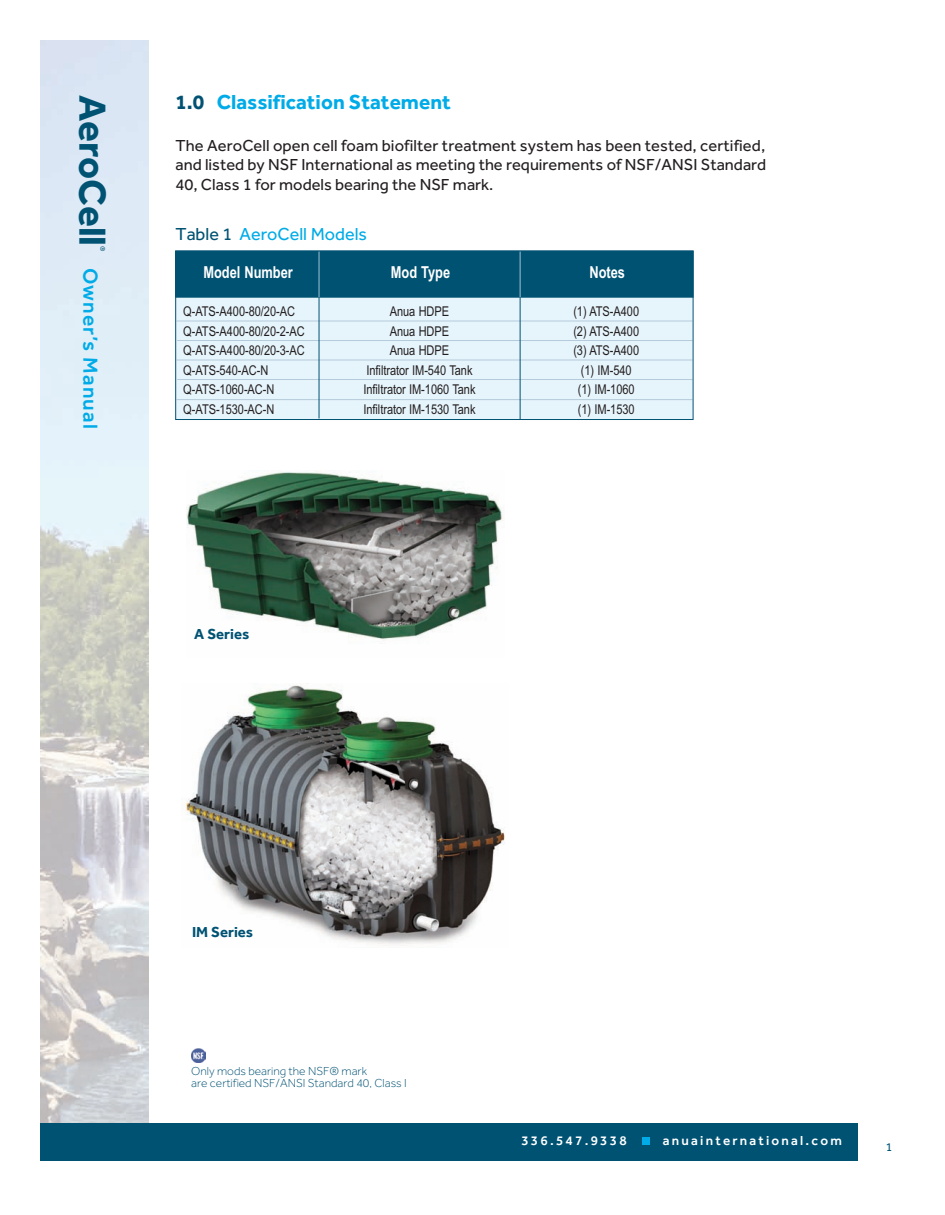
<style>
.page{position:relative;width:945px;height:1215px;background:#fff}
.page>*{position:absolute;margin:0;border:0;box-sizing:border-box;transform-origin:0 0}
.t1{font:700 39px "Effra";color:#005273}
.t2{font:700 21px "Effra";color:#00abe7}
.t3{font:500 21px "Effra";letter-spacing:.055em;color:#00abe7}
.t4{font:18px "Effra";color:#00abe7}
.t5{font:16.5px/19.5px "Effra";color:#231f20;text-align:justify}
.t6{font:700 16.5px "Arial Narrow";color:#fff;scale:.95 1}
.t7{font:700 15px "Effra";color:#005273}
.t8{font:13.5px "Arial Narrow";letter-spacing:-.005em;color:#231f20}
.t9{font:500 13.5px "Effra";letter-spacing:.165em;color:#fff}
.t10{font:300 12px/12px "Effra";color:#005273}
.t11{font:12px "Effra";color:#005273}
.t12{font:6.75px "Effra";color:#005273}
.s1{color:#005273}
</style>
<div class="page">
<img style="left:40px;top:40px;width:108px;height:1083px">
<div style="left:40px;top:1123px;width:818px;height:38px;background:#005273"></div>
<div style="left:643px;top:1138px;width:7px;height:7px;background:#00abe7"></div>
<img style="left:185px;top:683px;width:320px;height:261px">
<img style="left:187px;top:472px;width:316px;height:169px">
<div style="left:176px;top:297px;width:517px;height:122px;background:#e6f4fb"></div>
<hr style="left:177px;top:321px;width:516px;height:1px;background:#b5cbda">
<hr style="left:177px;top:340px;width:516px;height:1px;background:#b5cbda">
<hr style="left:177px;top:360px;width:516px;height:1px;background:#b5cbda">
<hr style="left:177px;top:379px;width:516px;height:1px;background:#b5cbda">
<hr style="left:177px;top:399px;width:516px;height:1px;background:#b5cbda">
<div style="left:176px;top:251px;width:517px;height:46px;background:#005273"></div>
<hr style="left:319px;top:297px;width:1px;height:121px;background:#005273">
<hr style="left:319px;top:251px;width:1px;height:46px;background:#a4c1d2">
<hr style="left:520px;top:297px;width:1px;height:123px;background:#005273">
<hr style="left:520px;top:251px;width:1px;height:46px;background:#a4c1d2">
<div style="left:176px;top:251px;width:517px;height:169px;border:1px solid #005273"></div>
<img style="left:191px;top:1048px;width:15px;height:15px">
<h1 class="t1" style="left:116px;top:94px;width:153px;rotate:90deg">AeroCell</h1>
<p class="t12" style="left:107px;top:246px;width:7px;rotate:90deg">®</p>
<h2 class="t3" style="left:103px;top:268px;width:163px;rotate:90deg">Owner’s Manual</h2>
<h2 class="t2" style="left:176px;top:89px;width:277px"><span class="s1">1.0</span> Classification Statement</h2>
<p class="t5" style="left:176px;top:135px;width:592px">The AeroCell open cell foam biofilter treatment system has been tested, certified, and listed by NSF International as meeting the requirements of NSF/ANSI Standard 40, Class 1 for models bearing the NSF mark.</p>
<h3 class="t4" style="left:176px;top:223px;width:193px"><span class="s1">Table 1</span> AeroCell Models</h3>
<p class="t6" style="left:203px;top:263px;width:96px">Model Number</p>
<p class="t6" style="left:391px;top:263px;width:64px">Mod Type</p>
<p class="t6" style="left:589px;top:263px;width:39px">Notes</p>
<p class="t8" style="left:183px;top:304px;width:113px">Q-ATS-A400-80/20-AC</p>
<p class="t8" style="left:390px;top:304px;width:61px">Anua HDPE</p>
<p class="t8" style="left:573px;top:304px;width:67px">(1) ATS-A400</p>
<p class="t8" style="left:183px;top:323px;width:123px">Q-ATS-A400-80/20-2-AC</p>
<p class="t8" style="left:390px;top:323px;width:61px">Anua HDPE</p>
<p class="t8" style="left:573px;top:323px;width:67px">(2) ATS-A400</p>
<p class="t8" style="left:183px;top:343px;width:123px">Q-ATS-A400-80/20-3-AC</p>
<p class="t8" style="left:390px;top:343px;width:61px">Anua HDPE</p>
<p class="t8" style="left:573px;top:343px;width:67px">(3) ATS-A400</p>
<p class="t8" style="left:183px;top:362px;width:87px">Q-ATS-540-AC-N</p>
<p class="t8" style="left:367px;top:362px;width:108px">Infiltrator IM-540 Tank</p>
<p class="t8" style="left:581px;top:362px;width:52px">(1) IM-540</p>
<p class="t8" style="left:183px;top:382px;width:93px">Q-ATS-1060-AC-N</p>
<p class="t8" style="left:363px;top:382px;width:114px">Infiltrator IM-1060 Tank</p>
<p class="t8" style="left:578px;top:382px;width:58px">(1) IM-1060</p>
<p class="t8" style="left:183px;top:401px;width:93px">Q-ATS-1530-AC-N</p>
<p class="t8" style="left:363px;top:401px;width:114px">Infiltrator IM-1530 Tank</p>
<p class="t8" style="left:578px;top:401px;width:58px">(1) IM-1530</p>
<p class="t7" style="left:194px;top:625px;width:57px">A Series</p>
<p class="t7" style="left:192px;top:923px;width:63px">IM Series</p>
<p class="t10" style="left:191px;top:1064px;width:217px">Only mods bearing the NSF® mark<br>are certified NSF/ANSI Standard 40, Class I</p>
<p class="t9" style="left:521px;top:1132px;width:107px">336.547.9338</p>
<p class="t9" style="left:663px;top:1132px;width:180px">anuainternational.com</p>
<p class="t11" style="left:886px;top:1140px;width:8px">1</p>
</div>
